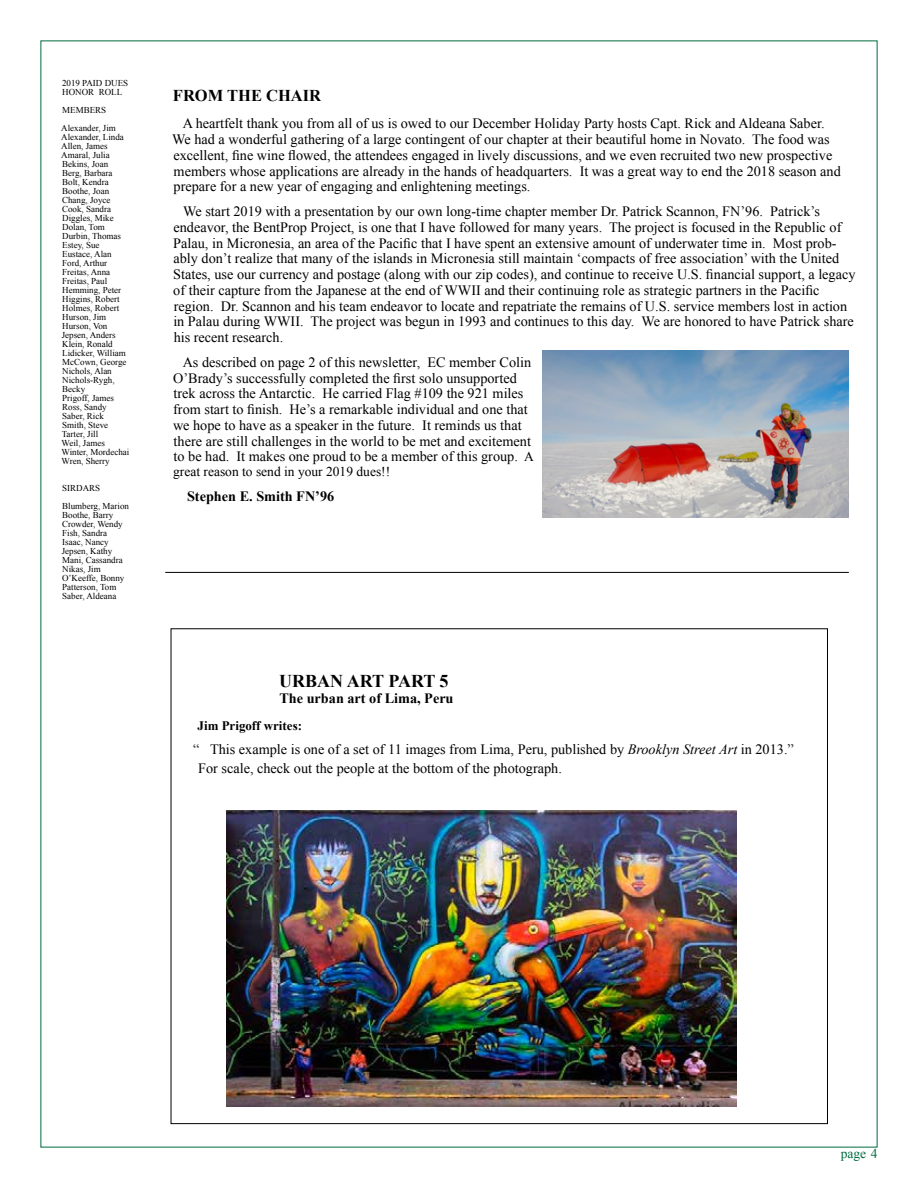
<style>
.page{position:relative;width:918px;height:1188px;background:#fff}
.page>*{position:absolute;margin:0;border:0;box-sizing:border-box;transform-origin:0 0}
.t1{font:700 18px "Times New Roman";color:#000}
.t2{font:700 16.5px "Times New Roman";color:#000}
.t3{font:14.25px/15.8px "Times New Roman";color:#000}
.t4{font:700 14.25px "Times New Roman";color:#000}
.t5{font:13.5px "Times New Roman";color:#000}
.t6{font:13.5px "Times New Roman";color:#006c3e}
.t7{font:700 12.9px "Times New Roman";color:#000}
.t8{font:9px/9px "Times New Roman";color:#000}
.s1{font-size:13.5px}
.s2{font-style:italic}
</style>
<div class="page">
<img style="left:542px;top:351px;width:307px;height:166px">
<img style="left:227px;top:810px;width:510px;height:297px">
<hr style="left:165px;top:572px;width:684px;height:1px;background:#000">
<p class="t8" style="left:62px;top:78px;width:68px">2019 PAID DUES<br>HONOR ROLL</p>
<p class="t8" style="left:61px;top:101px;width:56px;line-height:18px">MEMBERS<br>Alexander, Jim</p>
<p class="t8" style="left:61px;top:132px;width:70px">Alexander, Linda<br>Allen, James<br>Amaral, Julia<br>Bekins, Joan<br>Berg, Barbara<br>Bolt, Kendra<br>Boothe, Joan<br>Chang, Joyce<br>Cook, Sandra<br>Diggles, Mike<br>Dolan, Tom<br>Durbin, Thomas<br>Estey, Sue<br>Eustace, Alan<br>Ford, Arthur<br>Freitas, Anna<br>Freitas, Paul<br>Hemming, Peter<br>Higgins, Robert<br>Holmes, Robert<br>Hurson, Jim<br>Hurson, Von<br>Jepsen, Anders<br>Klein, Ronald<br>Lidicker, William<br>McCown, George<br>Nichols, Alan<br>Nichols-Rygh,<br>Becky<br>Prigoff, James<br>Ross, Sandy<br>Saber, Rick<br>Smith, Steve<br>Tarter, Jill<br>Weil, James<br>Winter, Mordechai<br>Wren, Sherry</p>
<p class="t8" style="left:62px;top:479px;width:68px;line-height:18px">SIRDARS<br>Blumberg, Marion</p>
<p class="t8" style="left:62px;top:510px;width:64px">Boothe, Barry<br>Crowder, Wendy<br>Fish, Sandra<br>Isaac, Nancy<br>Jepsen, Kathy<br>Mani, Cassandra<br>Nikas, Jim<br>O’Keeffe, Bonny<br>Patterson, Tom<br>Saber, Aldeana</p>
<p class="t2" style="left:173px;top:84px;width:150px">FROM THE CHAIR</p>
<p class="t3" style="left:172px;top:116px;width:670px;text-indent:10px">A heartfelt thank you from all of us is owed to our December Holiday Party hosts Capt. Rick and Aldeana Saber.<br>We had a wonderful gathering of a large contingent of our chapter at their beautiful home in Novato. The food was excellent, fine wine flowed, the attendees engaged in lively discussions, and we even recruited two new prospective members whose applications are already in the hands of headquarters. It was a great way to end the 2018 season and prepare for a new year of engaging and enlightening meetings.</p>
<p class="t3" style="left:173px;top:203px;width:684px;text-indent:10px">We start 2019 with a presentation by our own long-time chapter member Dr. Patrick Scannon, FN’96. Patrick’s endeavor, the BentProp Project, is one that I have followed for many years. The project is focused in the Republic of Palau, in Micronesia, an area of the Pacific that I have spent an extensive amount of underwater time in. Most prob&shy;ably don’t realize that many of the islands in Micronesia still maintain ‘compacts of free association’ with the United States, use our currency and postage (along with our zip codes), and continue to receive U.S. financial support, a legacy of their capture from the Japanese at the end of WWII and their continuing role as strategic partners in the Pacific region. Dr. Scannon and his team endeavor to locate and repatriate the remains of U.S. service members lost in action in Palau during WWII. The project was begun in 1993 and continues to this day. We are honored to have Patrick share his recent research.</p>
<p class="t3" style="left:173px;top:354px;width:362px;text-indent:10px">As described on page 2 of this newsletter, EC member Colin O’Brady’s successfully completed the first solo unsupported trek across the Antarctic. He carried Flag #109 the 921 miles from start to finish. He’s a remarkable individual and one that we hope to have as a speaker in the future. It reminds us that there are still challenges in the world to be met and excitement to be had. It makes one proud to be a member of this group. <span class="s1">A</span></p>
<p class="t5" style="left:173px;top:463px;width:219px">great reason to send in your 2019 dues!!</p>
<p class="t4" style="left:187px;top:487px;width:149px">Stephen E. Smith FN’96</p>
<p class="t1" style="left:279px;top:669px;width:171px">URBAN ART PART 5</p>
<p class="t4" style="left:279px;top:689px;width:176px">The urban art of Lima, Peru</p>
<p class="t7" style="left:198px;top:717px;width:106px">Jim Prigoff writes:</p>
<p class="t3" style="left:198px;top:740px;width:597px;line-height:18.8px;text-indent:-5px">“ This example is one of a set of 11 images from Lima, Peru, published by <span class="s2">Brooklyn Street Art</span> in 2013.”<br>For scale, check out the people at the bottom of the photograph.</p>
<p class="t6" style="left:841px;top:1144px;width:38px">page 4</p>
</div>
